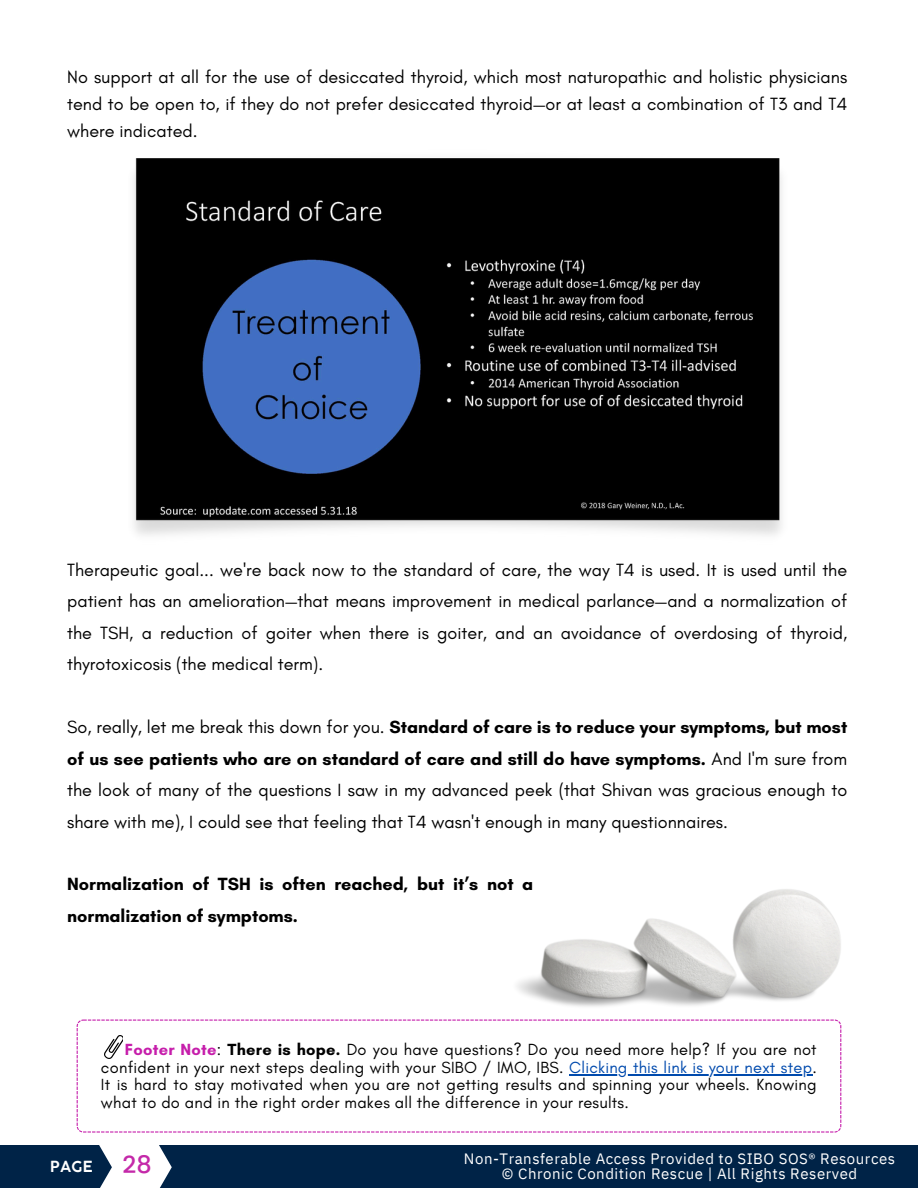
<style>
.page{position:relative;width:918px;height:1188px;background:#fff}
.page>*{position:absolute;margin:0;border:0;box-sizing:border-box;transform-origin:0 0}
.t1{font:500 24px "Poppins";color:#c429a9}
.t2{font:18px/31.5px "Glacial Indifference";color:#000;text-align:justify}
.t3{font:700 18px/31.5px "Glacial Indifference";color:#000}
.t4{font:16.5px/17.4px "Glacial Indifference";letter-spacing:.015em;color:#000;text-align:right}
.t5{font:15px/14.7px "IBM Plex Sans";letter-spacing:.035em;color:#fff;text-align:center}
.t6{font:600 15px "COCOGOOSE";color:#fff}
.s1{font-weight:700}
.s2{font-weight:700;color:#c61eab}
.s3{color:#004aad}
</style>
<div class="page">
<div style="left:0;top:1146px;width:918px;height:42px;background:#002347"></div>
<svg style="left:98px;top:1145px;width:74px;height:43px"></svg>
<img style="left:134px;top:158px;width:648px;height:377px">
<img style="left:517px;top:889px;width:324px;height:118px">
<svg style="left:77px;top:1020px;width:764px;height:113px"></svg>
<hr style="left:569px;top:1074px;width:243px;height:1px;background:#004aad">
<img style="left:105px;top:1036px;width:18px;height:23px">
<p class="t2" style="left:67px;top:63px;width:782px;line-height:27px">No support at all for the use of desiccated thyroid, which most naturopathic and holistic physicians tend to be open to, if they do not prefer desiccated thyroid—or at least a combination of T3 and T4 where indicated.</p>
<h2 class="t2" style="left:67px;top:554px;width:782px">Therapeutic goal... we're back now to the standard of care, the way T4 is used. It is used until the patient has an amelioration—that means improvement in medical parlance—and a normalization of the TSH, a reduction of goiter when there is goiter, and an avoidance of overdosing of thyroid, thyrotoxicosis (the medical term).</h2>
<p class="t2" style="left:67px;top:711px;width:782px">So, really, let me break this down for you. <span class="s1">Standard of care is to reduce your symptoms, but most of us see patients who are on standard of care and still do have symptoms.</span> And I'm sure from the look of many of the questions I saw in my advanced peek (that Shivan was gracious enough to share with me), I could see that feeling that T4 wasn't enough in many questionnaires.</p>
<h3 class="t3" style="left:67px;top:868px;width:468px">Normalization of TSH is often reached, but it’s not a normalization of symptoms.</h3>
<p class="t4" style="left:101px;top:1041px;width:717px"><span class="s2">Footer Note</span>: <span class="s1">There is hope.</span> Do you have questions? Do you need more help? If you are not confident in your next steps dealing with your SIBO / IMO, IBS. <span class="s3">Clicking this link is your next step</span>.</p>
<p class="t4" style="left:101px;top:1076px;width:717px;text-align:left">It is hard to stay motivated when you are not getting results and spinning your wheels. Knowing what to do and in the right order makes all the difference in your results.</p>
<h2 class="t6" style="left:50px;top:1161px;width:44px">PAGE</h2>
<h1 class="t1" style="left:122px;top:1151px;width:31px">28</h1>
<h2 class="t5" style="left:464px;top:1151px;width:433px">Non-Transferable Access Provided to SIBO SOS® Resources © Chronic Condition Rescue | All Rights Reserved</h2>
</div>
